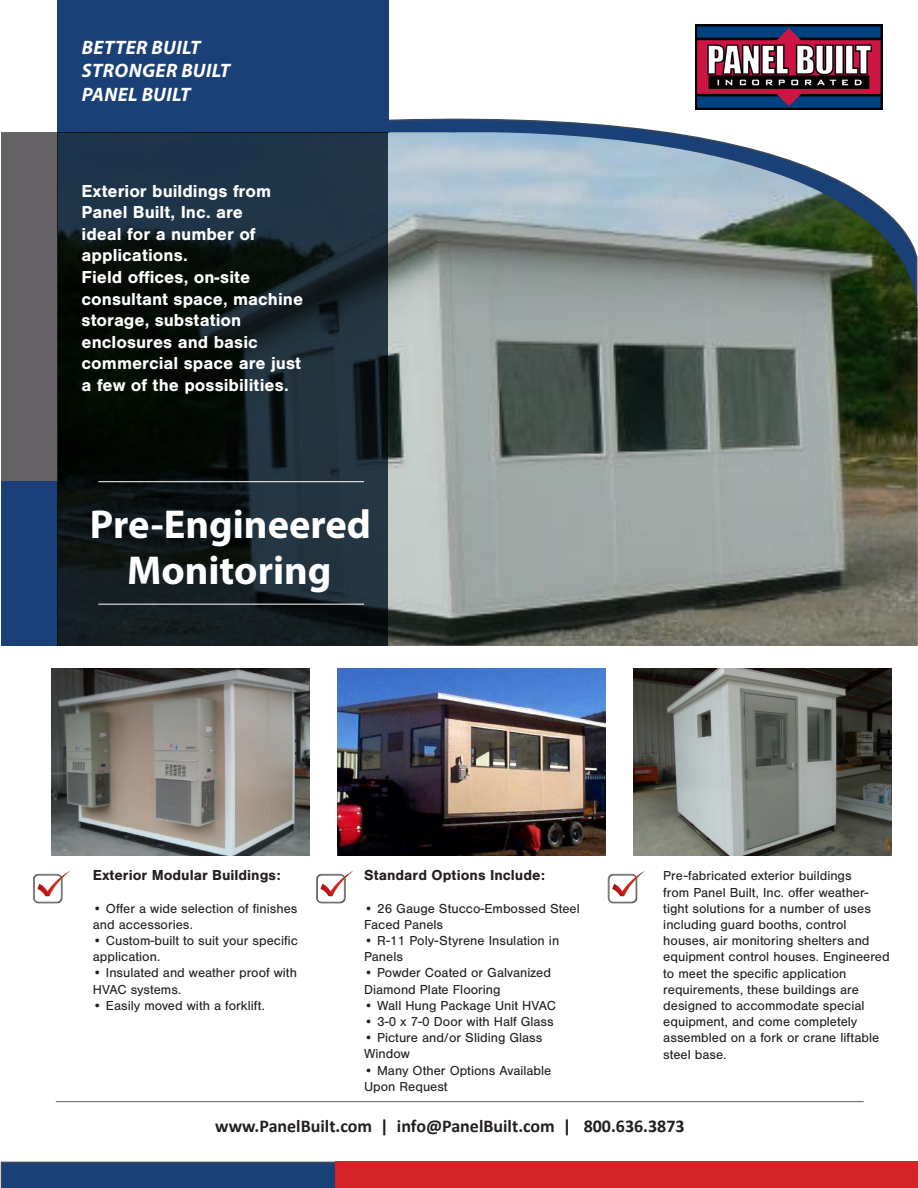
<style>
.page{position:relative;width:918px;height:1188px;background:#fff}
.page>*{position:absolute;margin:0;border:0;box-sizing:border-box;transform-origin:0 0}
.t1{font:700 40.5px/46px "Myriad Pro";color:#fff;text-align:center}
.t2{font:italic 700 19.5px/23.4px "Myriad Pro";letter-spacing:.02em;color:#fff}
.t3{font:700 18px/21.6px "Nimbus San";color:#fff}
.t4{font:700 18px "Calibri";color:#241f1f}
.t5{font:700 15px "Nimbus San";color:#241f1f}
.t6{font:13.5px/16.2px "Nimbus San";color:#241f1f}
</style>
<div class="page">
<svg style="left:389px;top:105px;width:529px;height:226px"></svg>
<img style="left:388px;top:132px;width:529px;height:514px">
<div style="left:1px;top:132px;width:56px;height:428px;background:#656365"></div>
<div style="left:1px;top:481px;width:56px;height:165px;background:#1a3e77"></div>
<div style="left:57px;top:0;width:332px;height:132px;background:#1a4078"></div>
<svg style="left:57px;top:132px;width:331px;height:514px;background:#142026"></svg>
<div style="left:1px;top:1162px;width:334px;height:26px;background:#1a4078"></div>
<div style="left:335px;top:1162px;width:583px;height:26px;background:#d42429"></div>
<hr style="left:56px;top:1101px;width:808px;height:1px;background:#717072">
<svg style="left:33px;top:870px;width:37px;height:33px"></svg>
<svg style="left:316px;top:870px;width:37px;height:33px"></svg>
<svg style="left:608px;top:870px;width:37px;height:33px"></svg>
<img style="left:52px;top:668px;width:257px;height:187px">
<img style="left:338px;top:668px;width:268px;height:187px">
<img style="left:634px;top:668px;width:257px;height:187px">
<img style="left:695px;top:24px;width:187px;height:86px">
<hr style="left:98px;top:481px;width:266px;height:1px;background:#fff">
<hr style="left:98px;top:604px;width:266px;height:1px;background:#fff">
<h2 class="t2" style="left:82px;top:35px;width:150px">BETTER BUILT<br>STRONGER BUILT<br>PANEL BUILT</h2>
<h3 class="t3" style="left:82px;top:180px;width:223px">Exterior buildings from<br>Panel Built, Inc. are<br>ideal for a number of applications.<br>Field offices, on-site consultant space, machine storage, substation enclosures and basic commercial space are just a few of the possibilities.</h3>
<h1 class="t1" style="left:90px;top:500px;width:283px">Pre-Engineered<br>Monitoring</h1>
<p class="t5" style="left:93px;top:867px;width:189px">Exterior Modular Buildings:</p>
<p class="t6" style="left:93px;top:900px;width:206px">• Offer a wide selection of finishes and accessories.</p>
<p class="t6" style="left:93px;top:933px;width:207px">• Custom-built to suit your specific application.</p>
<p class="t6" style="left:93px;top:965px;width:206px">• Insulated and weather proof with<br>HVAC systems.</p>
<p class="t6" style="left:93px;top:998px;width:174px">• Easily moved with a forklift.</p>
<p class="t5" style="left:364px;top:867px;width:183px">Standard Options Include:</p>
<p class="t6" style="left:364px;top:900px;width:217px">• 26 Gauge Stucco-Embossed Steel<br>Faced Panels</p>
<p class="t6" style="left:364px;top:933px;width:197px">• R-11 Poly-Styrene Insulation in<br>Panels</p>
<p class="t6" style="left:364px;top:965px;width:188px">• Powder Coated or Galvanized<br>Diamond Plate Flooring</p>
<p class="t6" style="left:364px;top:998px;width:194px">• Wall Hung Package Unit HVAC</p>
<p class="t6" style="left:364px;top:1014px;width:191px">• 3-0 x 7-0 Door with Half Glass</p>
<p class="t6" style="left:364px;top:1030px;width:180px">• Picture and/or Sliding Glass<br>Window</p>
<p class="t6" style="left:364px;top:1062px;width:189px">• Many Other Options Available<br>Upon Request</p>
<p class="t6" style="left:663px;top:868px;width:228px">Pre-fabricated exterior buildings<br>from Panel Built, Inc. offer weather&shy;tight solutions for a number of uses including guard booths, control houses, air monitoring shelters and equipment control houses. Engineered to meet the specific application requirements, these buildings are designed to accommodate special equipment, and come completely assembled on a fork or crane liftable steel base.</p>
<h3 class="t4" style="left:215px;top:1114px;width:471px">www.PanelBuilt.com | info@PanelBuilt.com | 800.636.3873</h3>
</div>
